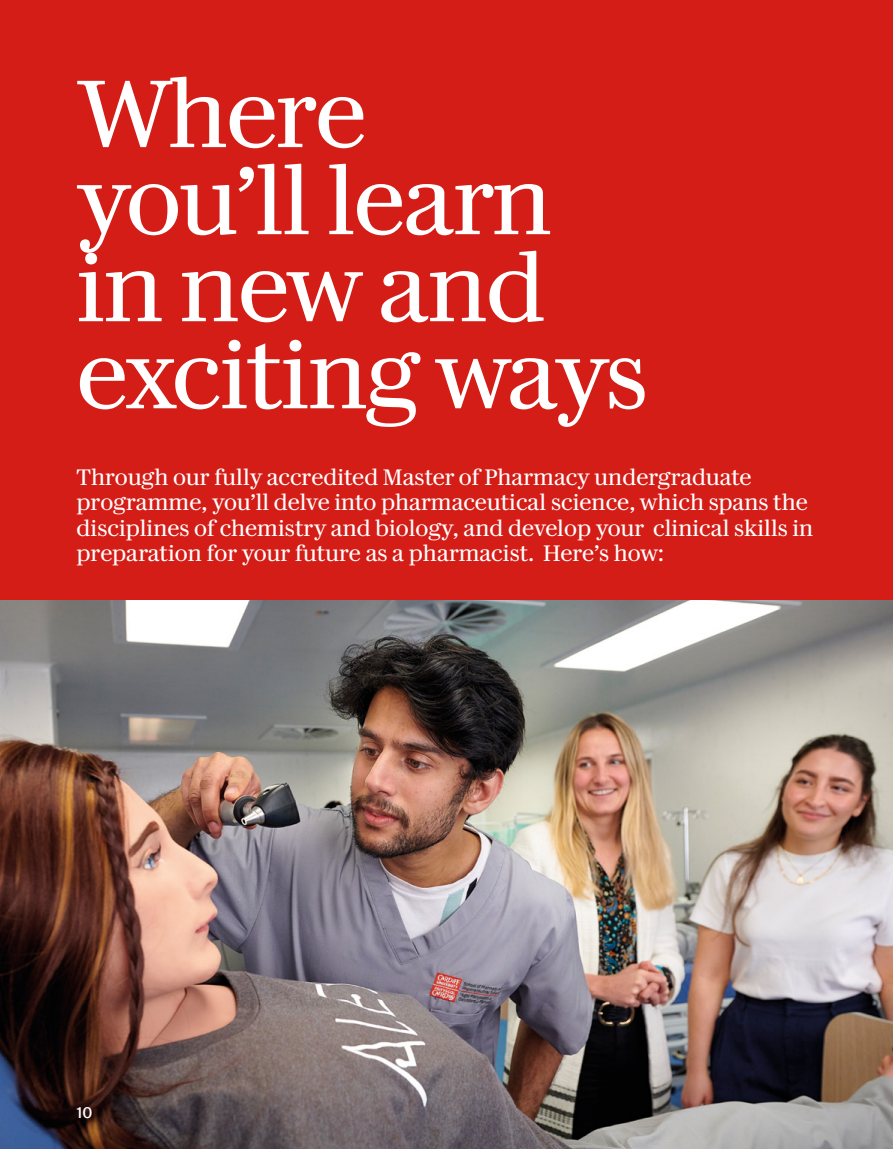
<style>
.page{position:relative;width:893px;height:1149px;background:#fff}
.page>*{position:absolute;margin:0;border:0;box-sizing:border-box;transform-origin:0 0}
.t1{font:96px/87px "Darby Serif Text TT";letter-spacing:-.02em;color:#fff}
.t2{font:22.5px/25.5px "Darby Serif Text TT";color:#fff}
.t3{font:500 15px "Marr Sans TT";color:#fff}
</style>
<div class="page">
<div style="left:0;top:0;width:893px;height:1148px;background:#d51d17"></div>
<img style="left:0;top:600px;width:893px;height:548px">
<h1 class="t1" style="left:77px;top:63px;width:573px">Where<br>you’ll learn in new and exciting ways</h1>
<p class="t2" style="left:77px;top:462px;width:738px">Through our fully accredited Master of Pharmacy undergraduate programme, you’ll delve into pharmaceutical science, which spans the disciplines of chemistry and biology, and develop your clinical skills in preparation for your future as a pharmacist. Here’s how:</p>
<p class="t3" style="left:77px;top:1101px;width:17px">10</p>
</div>
